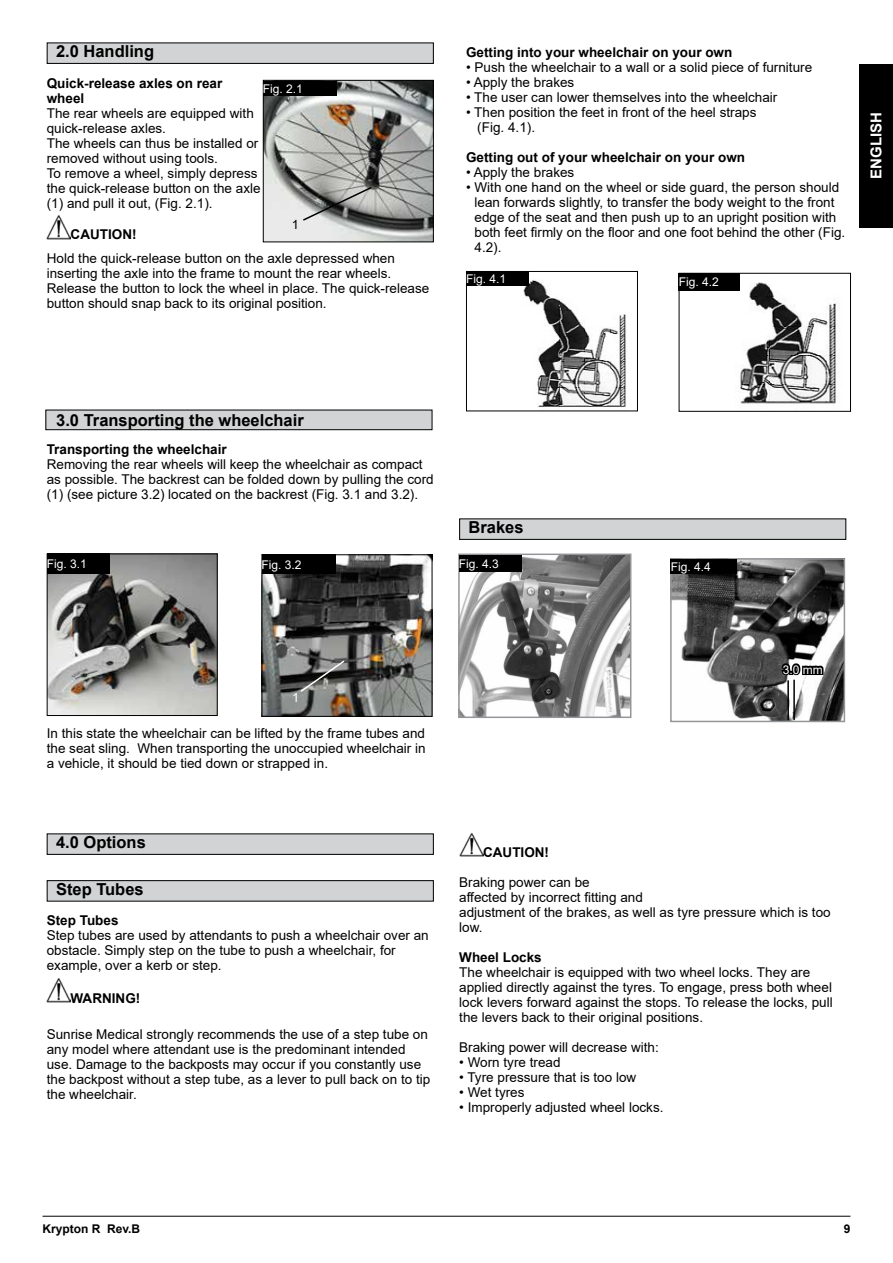
<style>
.page{position:relative;width:893px;height:1263px;background:#fff}
.page>*{position:absolute;margin:0;border:0;box-sizing:border-box;transform-origin:0 0}
.t1{font:700 16.5px "Arial";color:#000}
.t2{font:700 15px "Arial";color:#fff}
.t3{font:13.5px/15px "Arial";color:#000}
.t4{font:700 13.5px/15px "Arial";color:#000}
.t5{font:12.75px "Arial";color:#000}
.t6{font:12.75px "Arial";color:#fff}
.t7{font:12px "Arial";color:#fff}
.t8{font:700 12px "Arial";color:#000}
</style>
<div class="page">
<div style="left:859px;top:64px;width:34px;height:163px;background:#000"></div>
<hr style="left:43px;top:1216px;width:807px;height:1px;background:#000">
<img style="left:459px;top:832px;width:24px;height:25px">
<div style="left:47px;top:43px;width:386px;height:20px;background:#d1d3d4"></div>
<div style="left:47px;top:43px;width:387px;height:21px;border:1px solid #000"></div>
<div style="left:460px;top:519px;width:386px;height:20px;background:#d1d3d4"></div>
<div style="left:459px;top:518px;width:387px;height:22px;border:1px solid #000"></div>
<img style="left:47px;top:215px;width:24px;height:24px">
<div style="left:47px;top:881px;width:386px;height:20px;background:#d1d3d4"></div>
<div style="left:47px;top:880px;width:387px;height:21px;border:1px solid #000"></div>
<img style="left:47px;top:978px;width:24px;height:24px">
<img style="left:461px;top:556px;width:167px;height:159px">
<div style="left:458px;top:553px;width:173px;height:165px;border:2px solid #939598"></div>
<div style="left:459px;top:555px;width:63px;height:16px;background:#000"></div>
<img style="left:265px;top:82px;width:167px;height:158px">
<div style="left:263px;top:80px;width:171px;height:162px;border:1px solid #000"></div>
<div style="left:263px;top:82px;width:74px;height:14px;background:#000"></div>
<svg style="left:301px;top:185px;width:72px;height:37px;background:#888987"></svg>
<img style="left:523px;top:273px;width:103px;height:135px">
<div style="left:466px;top:271px;width:172px;height:140px;border:1px solid #000"></div>
<div style="left:466px;top:271px;width:62px;height:15px;background:#000"></div>
<img style="left:727px;top:282px;width:112px;height:122px">
<div style="left:679px;top:273px;width:172px;height:139px;border:1px solid #000"></div>
<div style="left:679px;top:273px;width:61px;height:17px;background:#000"></div>
<img style="left:49px;top:555px;width:167px;height:159px">
<div style="left:47px;top:553px;width:171px;height:163px;border:1px solid #000"></div>
<div style="left:47px;top:553px;width:62px;height:21px;background:#000"></div>
<img style="left:264px;top:556px;width:166px;height:159px">
<div style="left:262px;top:554px;width:170px;height:163px;border:1px solid #000"></div>
<div style="left:262px;top:554px;width:73px;height:20px;background:#000"></div>
<svg style="left:299px;top:659px;width:47px;height:34px;background:#6c6c6b"></svg>
<div style="left:46px;top:410px;width:386px;height:20px;background:#d1d3d4"></div>
<div style="left:45px;top:410px;width:387px;height:20px;border:1px solid #000"></div>
<div style="left:47px;top:834px;width:386px;height:20px;background:#d1d3d4"></div>
<div style="left:47px;top:833px;width:387px;height:22px;border:1px solid #000"></div>
<img style="left:673px;top:561px;width:169px;height:158px">
<div style="left:670px;top:558px;width:175px;height:164px;border:2px solid #939598"></div>
<div style="left:671px;top:559px;width:66px;height:15px;background:#000"></div>
<hr style="left:787px;top:680px;width:2px;height:40px;background:#000">
<hr style="left:793px;top:680px;width:2px;height:40px;background:#000">
<svg style="left:778px;top:620px;width:47px;height:58px"></svg>
<p class="t1" style="left:56px;top:40px;width:100px">2.0 Handling</p>
<p class="t4" style="left:47px;top:76px;width:177px">Quick-release axles on rear wheel</p>
<p class="t3" style="left:47px;top:106px;width:215px">The rear wheels are equipped with quick-release axles.<br>The wheels can thus be installed or removed without using tools.<br>To remove a wheel, simply depress the quick-release button on the axle (1) and pull it out, (Fig. 2.1).</p>
<p class="t4" style="left:71px;top:227px;width:67px">CAUTION!</p>
<p class="t3" style="left:47px;top:251px;width:384px">Hold the quick-release button on the axle depressed when inserting the axle into the frame to mount the rear wheels.<br>Release the button to lock the wheel in place. The quick-release button should snap back to its original position.</p>
<p class="t7" style="left:263px;top:81px;width:42px">Fig. 2.1</p>
<p class="t5" style="left:292px;top:216px;width:9px">1</p>
<p class="t4" style="left:466px;top:45px;width:268px">Getting into your wheelchair on your own</p>
<p class="t3" style="left:466px;top:60px;width:348px">• Push the wheelchair to a wall or a solid piece of furniture</p>
<p class="t3" style="left:466px;top:75px;width:110px">• Apply the brakes</p>
<p class="t3" style="left:466px;top:90px;width:313px">• The user can lower themselves into the wheelchair</p>
<p class="t3" style="left:477px;top:105px;width:281px;text-indent:-11px">• Then position the feet in front of the heel straps (Fig. 4.1).</p>
<p class="t4" style="left:466px;top:150px;width:281px">Getting out of your wheelchair on your own</p>
<p class="t3" style="left:466px;top:165px;width:110px">• Apply the brakes</p>
<p class="t3" style="left:474px;top:180px;width:372px;text-indent:-8px">• With one hand on the wheel or side guard, the person should lean forwards slightly, to transfer the body weight to the front edge of the seat and then push up to an upright position with both feet firmly on the floor and one foot behind the other (Fig.<br>4.2).</p>
<p class="t7" style="left:466px;top:270px;width:42px">Fig. 4.1</p>
<p class="t7" style="left:679px;top:273px;width:42px">Fig. 4.2</p>
<p class="t2" style="left:866px;top:179px;width:68px;rotate:-90deg">ENGLISH</p>
<p class="t1" style="left:56px;top:408px;width:249px">3.0 Transporting the wheelchair</p>
<p class="t4" style="left:47px;top:442px;width:182px">Transporting the wheelchair</p>
<p class="t3" style="left:47px;top:457px;width:388px">Removing the rear wheels will keep the wheelchair as compact as possible. The backrest can be folded down by pulling the cord (1) (see picture 3.2) located on the backrest (Fig. 3.1 and 3.2).</p>
<p class="t7" style="left:47px;top:556px;width:42px">Fig. 3.1</p>
<p class="t7" style="left:262px;top:556px;width:42px">Fig. 3.2</p>
<p class="t1" style="left:468px;top:515px;width:57px">Brakes</p>
<p class="t7" style="left:459px;top:555px;width:42px">Fig. 4.3</p>
<p class="t7" style="left:671px;top:558px;width:42px">Fig. 4.4</p>
<p class="t6" style="left:292px;top:689px;width:9px">1</p>
<p class="t3" style="left:47px;top:725px;width:380px;text-align:justify">In this state the wheelchair can be lifted by the frame tubes and the seat sling. When transporting the unoccupied wheelchair in a vehicle, it should be tied down or strapped in.</p>
<p class="t1" style="left:56px;top:830px;width:91px">4.0 Options</p>
<p class="t1" style="left:56px;top:877px;width:89px">Step Tubes</p>
<p class="t4" style="left:47px;top:912px;width:73px">Step Tubes</p>
<p class="t3" style="left:47px;top:927px;width:383px">Step tubes are used by attendants to push a wheelchair over an obstacle. Simply step on the tube to push a wheelchair, for example, over a kerb or step.</p>
<p class="t4" style="left:71px;top:990px;width:71px">WARNING!</p>
<p class="t3" style="left:47px;top:1027px;width:385px">Sunrise Medical strongly recommends the use of a step tube on any model where attendant use is the predominant intended use. Damage to the backposts may occur if you constantly use the backpost without a step tube, as a lever to pull back on to tip the wheelchair.</p>
<p class="t7" style="left:783px;top:661px;width:42px">3.0 mm</p>
<p class="t4" style="left:483px;top:845px;width:67px">CAUTION!</p>
<p class="t3" style="left:459px;top:874px;width:373px">Braking power can be<br>affected by incorrect fitting and<br>adjustment of the brakes, as well as tyre pressure which is too low.</p>
<p class="t4" style="left:459px;top:950px;width:84px">Wheel Locks</p>
<p class="t3" style="left:459px;top:964px;width:375px">The wheelchair is equipped with two wheel locks. They are applied directly against the tyres. To engage, press both wheel lock levers forward against the stops. To release the locks, pull the levers back to their original positions.</p>
<p class="t3" style="left:459px;top:1039px;width:201px">Braking power will decrease with:</p>
<p class="t3" style="left:459px;top:1054px;width:103px">• Worn tyre tread</p>
<p class="t3" style="left:459px;top:1069px;width:179px">• Tyre pressure that is too low</p>
<p class="t3" style="left:459px;top:1084px;width:67px">• Wet tyres</p>
<p class="t3" style="left:459px;top:1099px;width:206px">• Improperly adjusted wheel locks.</p>
<p class="t8" style="left:43px;top:1221px;width:99px">Krypton R Rev.B</p>
<p class="t8" style="left:844px;top:1221px;width:8px">9</p>
</div>
